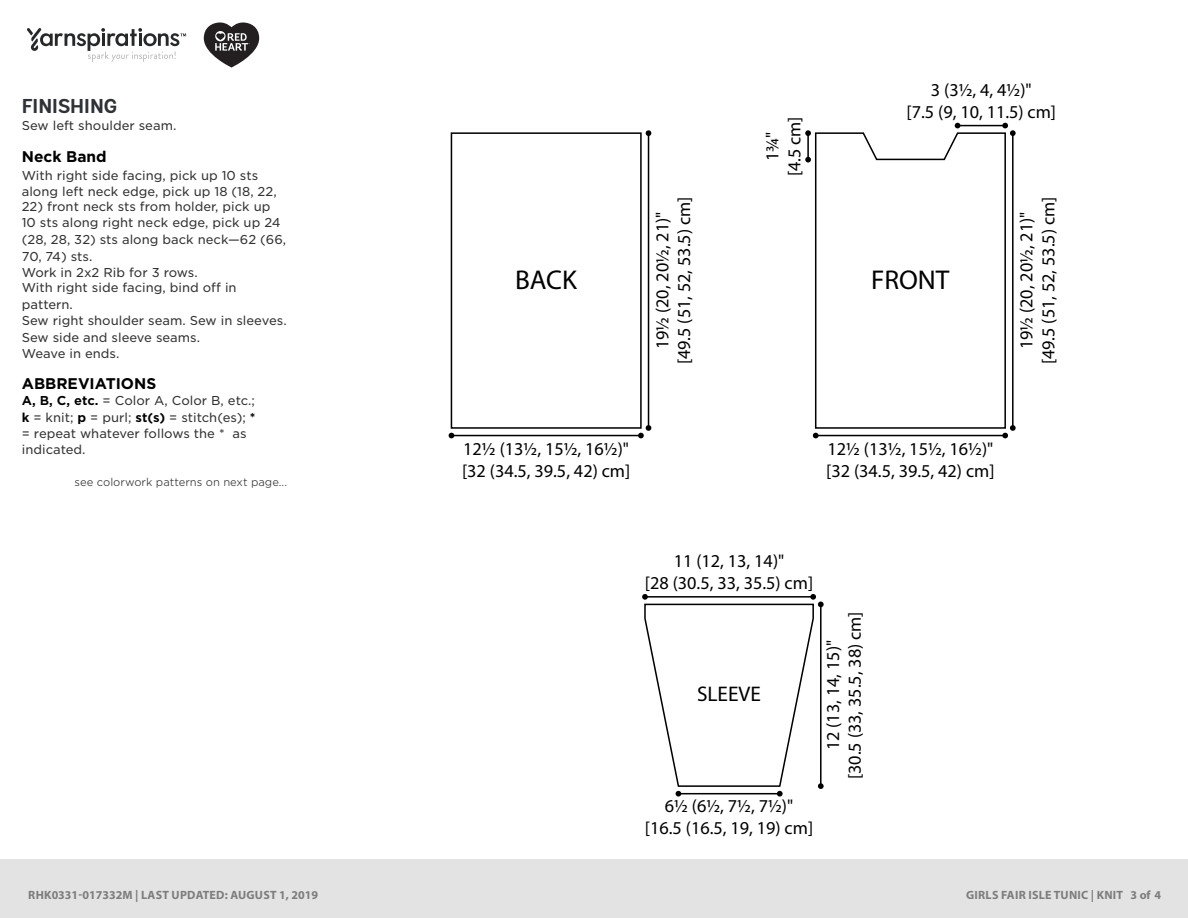
<style>
.page{position:relative;width:1188px;height:918px;background:#fff}
.page>*{position:absolute;margin:0;border:0;box-sizing:border-box;transform-origin:0 0}
.t1{font:27.3px "Myriad Pro";color:#000}
.t2{font:21.15px "Myriad Pro";color:#000}
.t3{font:700 20.1px "Andes Rounded";color:#2e3236}
.t4{font:18.3px/21.9px "Myriad Pro";color:#000;text-align:center}
.t5{font:18.15px/21.8px "Myriad Pro";color:#000;text-align:center}
.t6{font:700 15.45px "Gotham";color:#000}
.t7{font:12.3px/16.2px "Gotham S Sm";color:#333334}
.t8{font:700 12px "Myriad Pro";letter-spacing:.02em;color:#7d7d7d}
.t9{font:300 10.8px "Gotham S Sm";color:#333334}
.t10{font:10.8px "Gotham S Sm";color:#58595b}
.t11{font:9.3px "Gotham";letter-spacing:.02em;color:#58595b}
.s1{font-weight:700;color:#000}
.s2{font-weight:500}
</style>
<div class="page">
<div style="left:451px;top:132px;width:191px;height:297px;border:2px solid #000"></div>
<hr style="left:648px;top:133px;width:1px;height:295px;background:#000">
<svg style="left:646px;top:130px;width:5px;height:6px"></svg>
<hr style="left:451px;top:435px;width:190px;height:1px;background:#000">
<svg style="left:449px;top:433px;width:5px;height:5px"></svg>
<svg style="left:638px;top:425px;width:13px;height:13px"></svg>
<hr style="left:1012px;top:133px;width:2px;height:295px;background:#000">
<hr style="left:816px;top:435px;width:189px;height:1px;background:#000">
<svg style="left:813px;top:433px;width:6px;height:5px"></svg>
<svg style="left:1002px;top:425px;width:14px;height:13px"></svg>
<svg style="left:807px;top:132px;width:200px;height:297px"></svg>
<svg style="left:805px;top:130px;width:6px;height:6px"></svg>
<svg style="left:805px;top:157px;width:6px;height:6px"></svg>
<hr style="left:958px;top:125px;width:47px;height:1px;background:#000">
<svg style="left:1002px;top:123px;width:14px;height:13px"></svg>
<svg style="left:955px;top:123px;width:5px;height:5px"></svg>
<svg style="left:642px;top:594px;width:182px;height:203px"></svg>
<div style="left:0;top:860px;width:1188px;height:58px;background:#e4e3e3"></div>
<svg style="left:27px;top:28px;width:159px;height:34px"></svg>
<svg style="left:204px;top:22px;width:55px;height:46px"></svg>
<p class="t3" style="left:22px;top:94px;width:97px">FINISHING</p>
<p class="t7" style="left:22px;top:117px;width:156px">Sew left shoulder seam.</p>
<p class="t6" style="left:22px;top:146px;width:86px">Neck Band</p>
<p class="t7" style="left:22px;top:167px;width:256px">With right side facing, pick up 10 sts along left neck edge, pick up 18 (18, 22,</p>
<p class="t7" style="left:22px;top:198px;width:266px">22) front neck sts from holder, pick up<br>10 sts along right neck edge, pick up 24 (28, 28, 32) sts along back neck—62 (66,<br>70, 74) sts.<br>Work in 2x2 Rib for 3 rows.<br>With right side facing, bind off in</p>
<p class="t7" style="left:22px;top:297px;width:266px;line-height:15.3px">pattern.<br>Sew right shoulder seam. Sew in sleeves.</p>
<p class="t7" style="left:22px;top:329px;width:180px">Sew side and sleeve seams.<br>Weave in ends.</p>
<p class="t6" style="left:22px;top:373px;width:136px">ABBREVIATIONS</p>
<p class="t7" style="left:22px;top:392px;width:235px"><span class="s1">A, B, C, etc.</span> = Color A, Color B, etc.; <span class="s1">k</span> = knit; <span class="s1">p</span> = purl; <span class="s1">st(s)</span> = stitch(es); <span class="s1">* </span>= repeat whatever follows the * as indicated.</p>
<p class="t9" style="left:75px;top:475px;width:214px">see colorwork patterns on next page...</p>
<p class="t1" style="left:515px;top:263px;width:63px">BACK</p>
<p class="t4" style="left:651px;top:364px;width:169px;rotate:-90deg">19½ (20, 20½, 21)" [49.5 (51, 52, 53.5) cm]</p>
<p class="t4" style="left:761px;top:176px;width:61px;rotate:-90deg">1¾" [4.5 cm]</p>
<p class="t5" style="left:907px;top:79px;width:151px">3 (3½, 4, 4½)"<br>[7.5 (9, 10, 11.5) cm]</p>
<p class="t1" style="left:871px;top:263px;width:80px">FRONT</p>
<p class="t4" style="left:1015px;top:364px;width:169px;rotate:-90deg">19½ (20, 20½, 21)" [49.5 (51, 52, 53.5) cm]</p>
<p class="t5" style="left:462px;top:438px;width:170px;text-align:left">12½ (13½, 15½, 16½)" [32 (34.5, 39.5, 42) cm]</p>
<p class="t5" style="left:826px;top:438px;width:170px;text-align:left">12½ (13½, 15½, 16½)" [32 (34.5, 39.5, 42) cm]</p>
<p class="t5" style="left:645px;top:550px;width:170px">11 (12, 13, 14)"<br>[28 (30.5, 33, 35.5) cm]</p>
<p class="t2" style="left:697px;top:681px;width:65px">SLEEVE</p>
<p class="t5" style="left:645px;top:795px;width:170px">6½ (6½, 7½, 7½)" [16.5 (16.5, 19, 19) cm]</p>
<p class="t4" style="left:822px;top:779px;width:169px;rotate:-90deg">12 (13, 14, 15)"<br>[30.5 (33, 35.5, 38) cm]</p>
<p class="t11" style="left:22px;top:882px;width:99px">©2017 Coats &amp; Clark</p>
<p class="t10" style="left:1100px;top:880px;width:67px">Page <span class="s2">3</span> of <span class="s2">4</span></p>
<p class="t8" style="left:28px;top:887px;width:291px">RHK0331-017332M | LAST UPDATED: AUGUST 1, 2019</p>
<p class="t8" style="left:966px;top:887px;width:196px">GIRLS FAIR ISLE TUNIC | KNIT 3 of 4</p>
</div>
